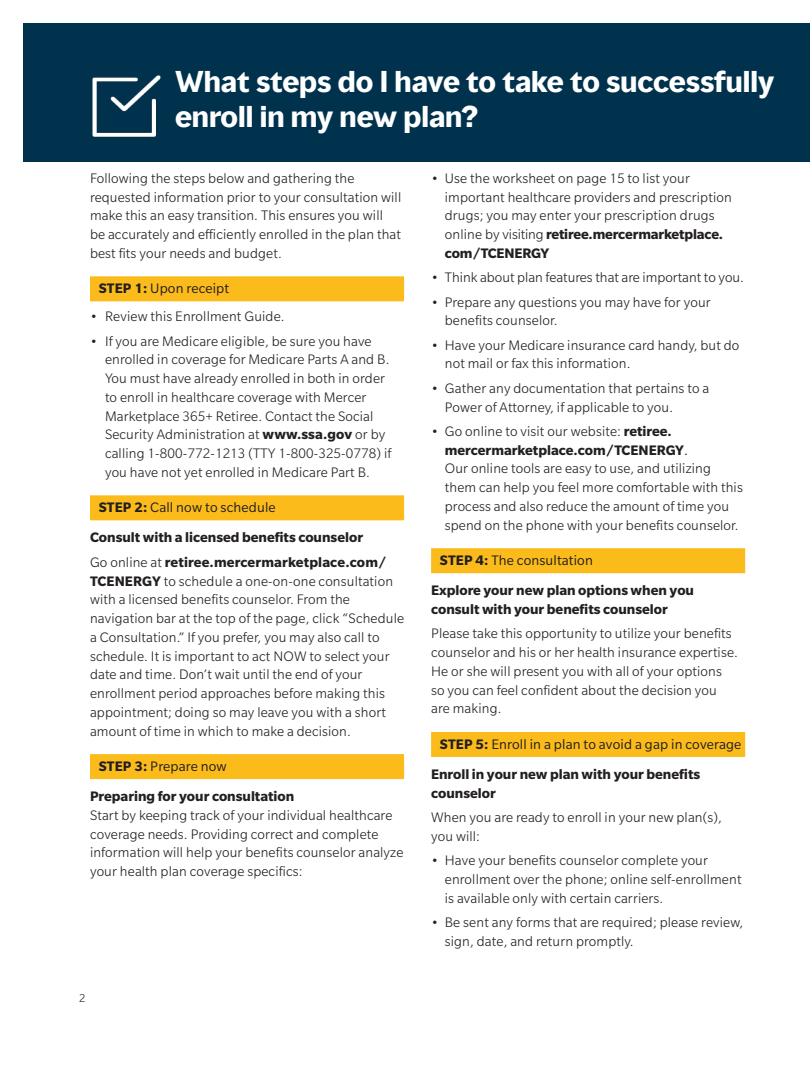
<style>
.page{position:relative;width:810px;height:1080px;background:#fff}
.page>*{position:absolute;margin:0;border:0;box-sizing:border-box;transform-origin:0 0}
.BODY{font:700 27.5px/35px "MMC Display";color:#fff}
.BODY-2{font:300 15px/18.8px "Slate Pro";letter-spacing:.01em;color:#231f20}
.black_subs{font:700 15px/18.8px "Slate Pro";color:#231f20}
.step_bars{font:15px "Slate Pro";letter-spacing:.01em;color:#231f20}
.blue_caps{font:700 15px "Slate Pro";color:#231f20}
.BODY-3{font:15px "Slate Pro";letter-spacing:.01em;color:#231f20}
.t1{font:300 12.5px "Slate Pro";color:#231f20}
.s1{font-weight:700}
.s2{font-weight:400}
</style>
<div class="page">
<div style="left:23px;top:23px;width:787px;height:139px;background:#00324e"></div>
<div style="left:90px;top:276px;width:314px;height:25px;background:#fbbc1b"></div>
<div style="left:90px;top:495px;width:314px;height:25px;background:#fbbc1b"></div>
<div style="left:90px;top:754px;width:314px;height:25px;background:#fbbc1b"></div>
<div style="left:431px;top:548px;width:314px;height:25px;background:#fbbc1b"></div>
<div style="left:431px;top:732px;width:314px;height:25px;background:#fbbc1b"></div>
<img style="left:92px;top:75px;width:69px;height:62px">
<p class="BODY" style="left:175px;top:65px;width:601px">What steps do I have to take to successfully enroll in my new plan?</p>
<p class="BODY-2" style="left:90px;top:169px;width:313px">Following the steps below and gathering the requested information prior to your consultation will make this an easy transition. This ensures you will be accurately and efficiently enrolled in the plan that best fits your needs and budget.</p>
<p class="BODY-3" style="left:99px;top:281px;width:132px"><span class="s1">STEP 1:</span> Upon receipt</p>
<p class="BODY-2" style="left:90px;top:307px;width:196px">• Review this Enrollment Guide.</p>
<p class="BODY-2" style="left:105px;top:331px;width:288px;text-indent:-15px">• If you are Medicare eligible, be sure you have enrolled in coverage for Medicare Parts A and B.<br>You must have already enrolled in both in order to enroll in healthcare coverage with Mercer Marketplace 365+ Retiree. Contact the Social Security Administration at <span class="s1">www.ssa.gov</span> or by calling 1-800-772-1213 (TTY 1-800-325-0778) if you have not yet enrolled in Medicare Part B.</p>
<p class="step_bars" style="left:99px;top:500px;width:178px"><span class="s1">STEP 2:</span> Call now to schedule</p>
<p class="blue_caps" style="left:90px;top:529px;width:275px">Consult with a licensed benefits counselor</p>
<p class="BODY-2" style="left:90px;top:553px;width:316px">Go online at <span class="s1">retiree.mercermarketplace.com/ TCENERGY</span> to schedule a one-on-one consultation with a licensed benefits counselor. From the navigation bar at the top of the page, click “Schedule a Consultation.” If you prefer, you may also call to schedule. It is important to act NOW to select your date and time. Don’t wait until the end of your enrollment period approaches before making this appointment; doing so may leave you with a short amount of time in which to make a decision.</p>
<p class="step_bars" style="left:99px;top:759px;width:129px"><span class="s1">STEP 3:</span> Prepare now</p>
<p class="BODY-2" style="left:90px;top:787px;width:315px"><span class="s1">Preparing for your consultation<br></span>Start by keeping track of your individual healthcare coverage needs. Providing correct and complete information will help your benefits counselor analyze your health plan coverage specifics:</p>
<p class="t1" style="left:79px;top:992px;width:8px">2</p>
<p class="BODY-2" style="left:445px;top:169px;width:288px;text-indent:-14px">• Use the worksheet on page 15 to list your important healthcare providers and prescription drugs; you may enter your prescription drugs online by visiting <span class="s1">retiree.mercermarketplace. com/TCENERGY</span></p>
<p class="BODY-2" style="left:431px;top:268px;width:314px">• Think about plan features that are important to you.</p>
<p class="BODY-2" style="left:445px;top:292px;width:267px;text-indent:-14px">• Prepare any questions you may have for your benefits counselor.</p>
<p class="BODY-2" style="left:445px;top:336px;width:296px;text-indent:-14px">• Have your Medicare insurance card handy, but do not mail or fax this information.</p>
<p class="BODY-2" style="left:445px;top:379px;width:266px;text-indent:-14px">• Gather any documentation that pertains to a<br>Power of Attorney, if applicable to you.</p>
<p class="BODY-2" style="left:445px;top:422px;width:300px;text-indent:-14px">• Go online to visit our website: <span class="s1">retiree. mercermarketplace.com/TCENERGY</span><span class="s2">.<br></span>Our online tools are easy to use, and utilizing them can help you feel more comfortable with this process and also reduce the amount of time you spend on the phone with your benefits counselor.</p>
<p class="step_bars" style="left:440px;top:553px;width:155px"><span class="s1">STEP 4:</span> The consultation</p>
<p class="black_subs" style="left:431px;top:581px;width:264px">Explore your new plan options when you consult with your benefits counselor</p>
<p class="BODY-2" style="left:431px;top:624px;width:308px">Please take this opportunity to utilize your benefits counselor and his or her health insurance expertise.<br>He or she will present you with all of your options so you can feel confident about the decision you are making.</p>
<p class="step_bars" style="left:440px;top:737px;width:303px"><span class="s1">STEP 5:</span> Enroll in a plan to avoid a gap in coverage</p>
<p class="black_subs" style="left:431px;top:765px;width:271px">Enroll in your new plan with your benefits counselor</p>
<p class="BODY-2" style="left:431px;top:808px;width:292px">When you are ready to enroll in your new plan(s), you will:</p>
<p class="BODY-2" style="left:445px;top:851px;width:298px;text-indent:-14px">• Have your benefits counselor complete your enrollment over the phone; online self-enrollment is available only with certain carriers.</p>
<p class="BODY-2" style="left:445px;top:913px;width:300px;text-indent:-14px">• Be sent any forms that are required; please review, sign, date, and return promptly.</p>
</div>
